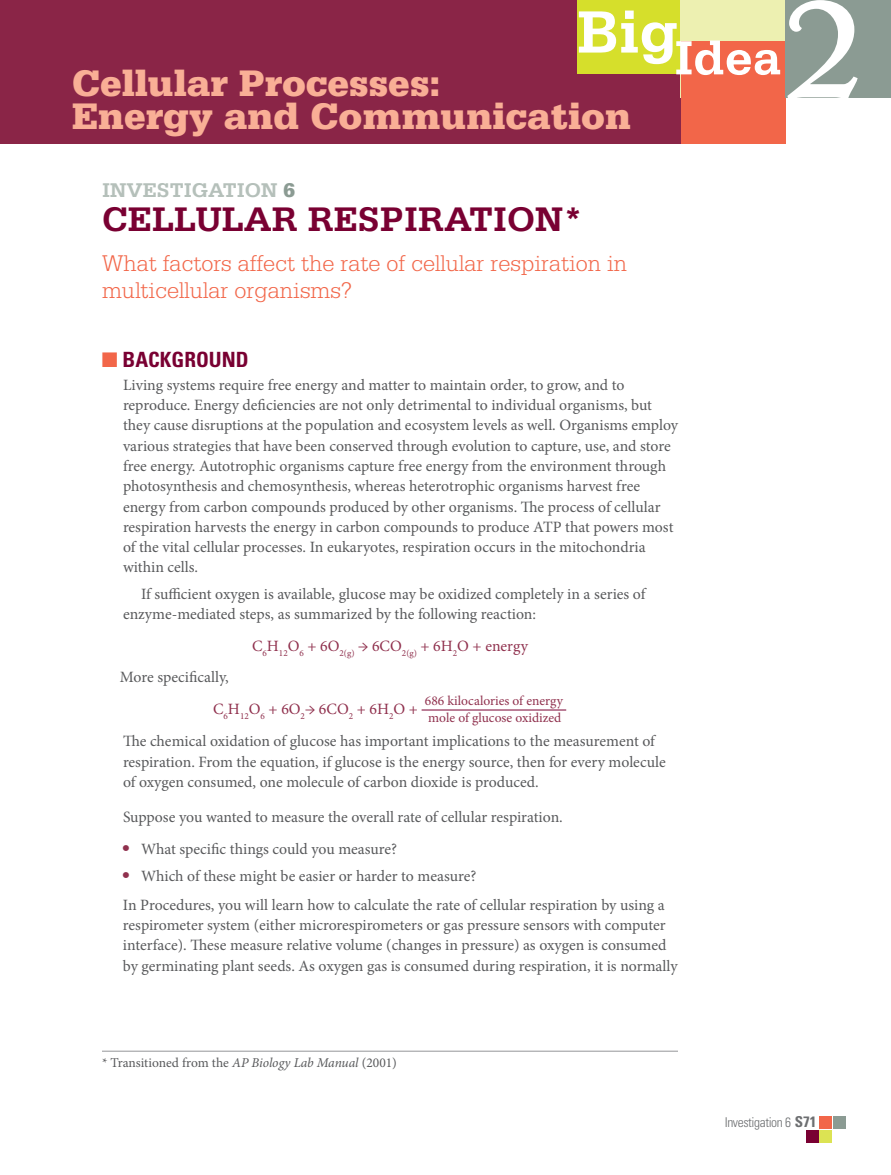
<style>
.page{position:relative;width:891px;height:1175px;background:#fff}
.page>*{position:absolute;margin:0;border:0;box-sizing:border-box;transform-origin:0 0}
.t1{font:136.5px "Minister Std";color:#fff}
.t2{font:700 50.7px "Serifa Std";color:#fff}
.t3{font:900 39px/33px "Serifa Std";color:#f9af96}
.t4{font:700 36px "Serifa Std";color:#790032}
.t5{font:300 24px/26.4px "Serifa Std";color:#f26649}
.t6{font:700 21px "Serifa Std";color:#b5c0ba}
.t7{font:700 condensed 21px "Univers LT Std";color:#790032}
.t8{font:15.75px/20.2px "Minion Pro";color:#58595b}
.t9{font:15.75px "Minion Pro";color:#90314e}
.t10{font:13.5px/17.4px "Minion Pro";color:#90314e}
.t11{font:13.5px "Minion Pro";color:#58595b}
.t12{font:300 condensed 13.5px "Univers LT Std";letter-spacing:-.03em;color:#6d6f71}
.s1{font-weight:900;color:#8b9b93}
.s2{color:#f26649}
.s3{color:#90314e}
.s4{font-family:"Univers LT Std";font-weight:700;font-size:16.5px;color:#90314e}
.s5{font-style:italic}
.s6{font-weight:700;font-size:15px}
</style>
<div class="page">
<div style="left:0;top:0;width:695px;height:143px;background:#8a2547"></div>
<div style="left:577px;top:0;width:105px;height:73px;background:#d6df2b"></div>
<div style="left:681px;top:0;width:210px;height:98px;background:#edf0b1"></div>
<div style="left:681px;top:41px;width:105px;height:102px;background:#f26649"></div>
<div style="left:786px;top:0;width:105px;height:97px;background:#8b9b93"></div>
<div style="left:820px;top:1116px;width:12px;height:13px;background:#f26649"></div>
<div style="left:820px;top:1130px;width:12px;height:13px;background:#dce353"></div>
<div style="left:834px;top:1116px;width:12px;height:13px;background:#8b9b93"></div>
<div style="left:806px;top:1130px;width:12px;height:13px;background:#790032"></div>
<hr style="left:422px;top:709px;width:144px;height:1px;background:#790032">
<hr style="left:102px;top:1050px;width:576px;height:1px;background:#949698">
<h1 class="t1" style="left:784px;top:-36px;width:82px">2</h1>
<h2 class="t2" style="left:577px;top:28px;width:205px"><sup>BIG</sup>IDEA</h2>
<h3 class="t3" style="left:72px;top:67px;width:561px">Cellular Processes:<br>Energy and Communication</h3>
<h3 class="t6" style="left:102px;top:178px;width:15px">INV</h3>
<h3 class="t6" style="left:143px;top:178px;width:154px">ESTIGATION <span class="s1">6</span></h3>
<h3 class="t4" style="left:102px;top:198px;width:342px">CELLULAR RESPIRAT</h3>
<h3 class="t4" style="left:493px;top:198px;width:92px">ION*</h3>
<h3 class="t5" style="left:102px;top:250px;width:527px">What factors affect the rate of cellular respiration in multicellular organisms?</h3>
<h3 class="t7" style="left:102px;top:346px;width:72px"><span class="s2">■</span> BACKGROUND</h3>
<p class="t8" style="left:123px;top:375px;width:557px">Living systems require free energy and matter to maintain order, to grow, and to reproduce. Energy deficiencies are not only detrimental to individual organisms, but they cause disruptions at the population and ecosystem levels as well. Organisms employ various strategies that have been conserved through evolution to capture, use, and store free energy. Autotrophic organisms capture free energy from the environment through photosynthesis and chemosynthesis, whereas heterotrophic organisms harvest free energy from carbon compounds produced by other organisms. The process of cellular respiration harvests the energy in carbon compounds to produce ATP that powers most of the vital cellular processes. In eukaryotes, respiration occurs in the mitochondria within cells.</p>
<p class="t8" style="left:123px;top:583px;width:524px;text-indent:18px">If sufficient oxygen is available, glucose may be oxidized completely in a series of enzyme-mediated steps, as summarized by the following reaction:</p>
<p class="t9" style="left:252px;top:635px;width:277px">C<sub>6</sub>H<sub>12</sub>O<sub>6</sub> + 6O<sub>2(g)</sub> → 6CO<sub>2(g)</sub> + 6H<sub>2</sub>O + energy</p>
<p class="t8" style="left:213px;top:660px;width:206px;line-height:32.2px;text-indent:-93px">More specifically,<br><span class="s3">C</span><sub>6</sub><span class="s3">H</span><sub>12</sub><span class="s3">O</span><sub>6</sub> <span class="s3">+ 6O</span><sub>2</sub><span class="s3">→ 6CO</span><sub>2</sub> <span class="s3">+ 6H</span><sub>2</sub><span class="s3">O +</span></p>
<p class="t10" style="left:425px;top:692px;width:140px">686 kilocalories of energy mole of glucose oxidized</p>
<p class="t8" style="left:123px;top:731px;width:544px">The chemical oxidation of glucose has important implications to the measurement of respiration. From the equation, if glucose is the energy source, then for every molecule of oxygen consumed, one molecule of carbon dioxide is produced.</p>
<p class="t8" style="left:123px;top:807px;width:441px">Suppose you wanted to measure the overall rate of cellular respiration.</p>
<p class="t8" style="left:123px;top:839px;width:276px"><span class="s4">•</span> What specific things could you measure?</p>
<p class="t8" style="left:123px;top:861px;width:543px;line-height:29.2px"><span class="s4">•</span> Which of these might be easier or harder to measure?<br>In Procedures, you will learn how to calculate the rate of cellular respiration by using a</p>
<p class="t8" style="left:123px;top:915px;width:556px">respirometer system (either microrespirometers or gas pressure sensors with computer interface). These measure relative volume (changes in pressure) as oxygen is consumed by germinating plant seeds. As oxygen gas is consumed during respiration, it is normally</p>
<p class="t11" style="left:102px;top:1053px;width:296px">* Transitioned from the <span class="s5">AP Biology Lab Manual</span> (2001)</p>
<p class="t12" style="left:725px;top:1114px;width:93px">Investigation 6 <span class="s6">S71</span></p>
</div>
